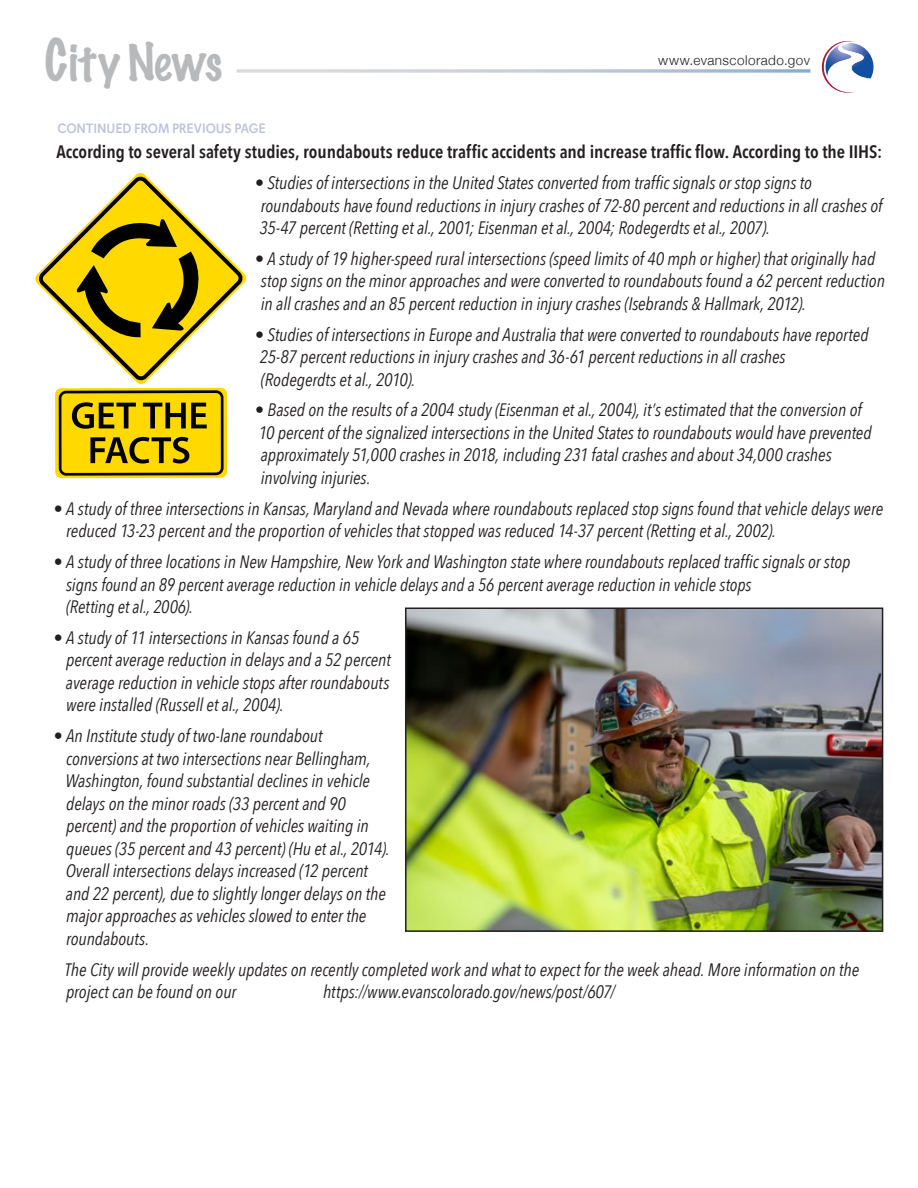
<style>
.page{position:relative;width:918px;height:1188px;background:#fff}
.page>*{position:absolute;margin:0;border:0;box-sizing:border-box;transform-origin:0 0}
.t1{font:100 46.5px "Marker Felt";letter-spacing:.015em;color:#b7b9bb}
.t2{font:italic 18px/22.5px "Avenir Next Condensed";letter-spacing:-.005em;color:#231f20}
.t3{font:600 18px "Avenir Next Condensed";letter-spacing:-.005em;color:#231f20}
.t4{font:500 13.5px "Davis Sans";letter-spacing:-.01em;color:#bdc2df;scale:.95 1}
.t5{font:300 13.5px "Helvetica Neue";letter-spacing:.035em;color:#231f20}
.s1{font-size:52.5px}
.s2{font-style:normal}
</style>
<div class="page">
<svg style="left:237px;top:69px;width:573px;height:4px"></svg>
<svg style="left:821px;top:41px;width:53px;height:52px"></svg>
<img style="left:408px;top:611px;width:472px;height:318px">
<div style="left:405px;top:608px;width:478px;height:324px;border:2px solid #231f20"></div>
<svg style="left:35px;top:173px;width:212px;height:211px"></svg>
<svg style="left:76px;top:219px;width:126px;height:121px"></svg>
<svg style="left:55px;top:388px;width:172px;height:90px"></svg>
<h1 class="t1" style="left:45px;top:25px;width:179px"><span class="s1">C</span>ity News</h1>
<p class="t5" style="left:658px;top:50px;width:153px">www.evanscolorado.gov</p>
<p class="t4" style="left:57px;top:121px;width:221px">CONTINUED FROM PREVIOUS PAGE</p>
<p class="t3" style="left:56px;top:137px;width:827px">According to several safety studies, roundabouts reduce traffic accidents and increase traffic flow. According to the IIHS:</p>
<p class="t2" style="left:255px;top:171px;width:629px"><span class="s2">•</span> Studies of intersections in the United States converted from traffic signals or stop signs to roundabouts have found reductions in injury crashes of 72-80 percent and reductions in all crashes of<br>35-47 percent (Retting et al., 2001; Eisenman et al., 2004; Rodegerdts et al., 2007).</p>
<p class="t2" style="left:261px;top:247px;width:626px;text-indent:-6px">• A study of 19 higher-speed rural intersections (speed limits of 40 mph or higher) that originally had stop signs on the minor approaches and were converted to roundabouts found a 62 percent reduction in all crashes and an 85 percent reduction in injury crashes (Isebrands &amp; Hallmark, 2012).</p>
<p class="t2" style="left:255px;top:323px;width:615px">• Studies of intersections in Europe and Australia that were converted to roundabouts have reported<br>25-87 percent reductions in injury crashes and 36-61 percent reductions in all crashes<br>(Rodegerdts et al., 2010).</p>
<p class="t2" style="left:255px;top:399px;width:618px">• Based on the results of a 2004 study (Eisenman et al., 2004), it’s estimated that the conversion of 10 percent of the signalized intersections in the United States to roundabouts would have prevented approximately 51,000 crashes in 2018, including 231 fatal crashes and about 34,000 crashes involving injuries.</p>
<p class="t2" style="left:66px;top:497px;width:819px;text-indent:-12px">• A study of three intersections in Kansas, Maryland and Nevada where roundabouts replaced stop signs found that vehicle delays were reduced 13-23 percent and the proportion of vehicles that stopped was reduced 14-37 percent (Retting et al., 2002).</p>
<p class="t2" style="left:66px;top:551px;width:786px;text-indent:-12px">• A study of three locations in New Hampshire, New York and Washington state where roundabouts replaced traffic signals or stop signs found an 89 percent average reduction in vehicle delays and a 56 percent average reduction in vehicle stops<br>(Retting et al., 2006).</p>
<p class="t2" style="left:66px;top:626px;width:326px;text-indent:-12px">• A study of 11 intersections in Kansas found a 65 percent average reduction in delays and a 52 percent average reduction in vehicle stops after roundabouts were installed (Russell et al., 2004).</p>
<p class="t2" style="left:66px;top:725px;width:326px;text-indent:-12px">• An Institute study of two-lane roundabout conversions at two intersections near Bellingham, Washington, found substantial declines in vehicle delays on the minor roads (33 percent and 90 percent) and the proportion of vehicles waiting in queues (35 percent and 43 percent) (Hu et al., 2014).<br>Overall intersections delays increased (12 percent and 22 percent), due to slightly longer delays on the major approaches as vehicles slowed to enter the roundabouts.</p>
<p class="t2" style="left:65px;top:958px;width:796px">The City will provide weekly updates on recently completed work and what to expect for the week ahead. More information on the project can be found on our</p>
<p class="t2" style="left:323px;top:980px;width:294px">https://www.evanscolorado.gov/news/post/607/</p>
</div>
